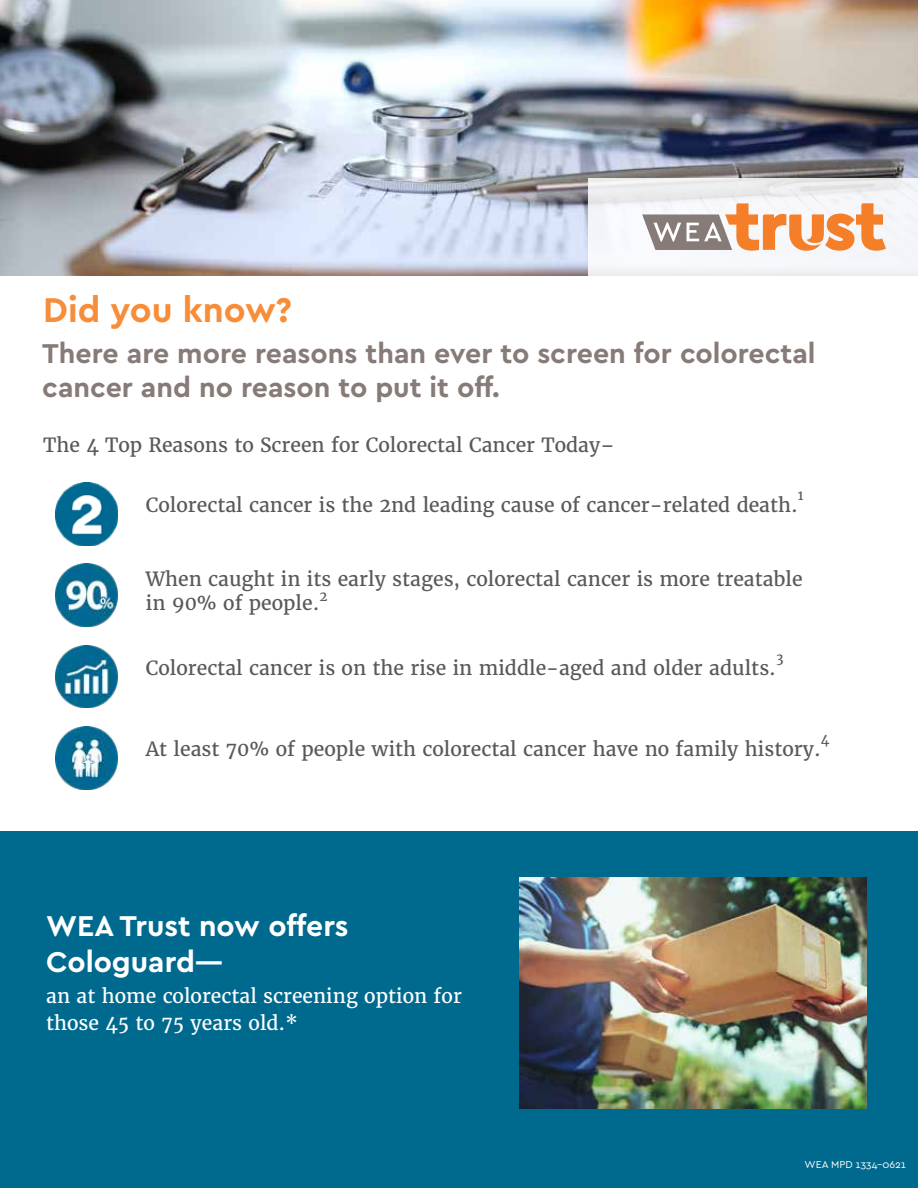
<style>
.page{position:relative;width:918px;height:1188px;background:#fff}
.page>*{position:absolute;margin:0;border:0;box-sizing:border-box;transform-origin:0 0}
.t1{font:700 36px "Cera CY";color:#f78d39}
.t2{font:700 30px/36px "Cera CY";color:#fff}
.t3{font:700 28.5px/34.2px "Cera CY";color:#877b77}
.t4{font:19.5px/24px "Merriweather";color:#58595b}
.t5{font:19.5px/27px "Merriweather";color:#fff}
.t6{font:13.5px "Merriweather";color:#58595b}
.t7{font:10.5px "Cera CY";color:#fff}
.s1{font-size:28.5px}
</style>
<div class="page">
<div style="left:0;top:832px;width:918px;height:356px;background:#006a8e"></div>
<img style="left:0;top:0;width:918px;height:275px">
<div style="left:589px;top:178px;width:329px;height:97px;background:linear-gradient(to bottom,#efeff1,#f8f9fd)"></div>
<svg style="left:642px;top:203px;width:244px;height:48px"></svg>
<img style="left:55px;top:482px;width:63px;height:63px">
<img style="left:55px;top:564px;width:63px;height:63px">
<img style="left:55px;top:645px;width:63px;height:63px">
<img style="left:55px;top:727px;width:63px;height:62px">
<img style="left:519px;top:878px;width:347px;height:231px">
<h1 class="t1" style="left:43px;top:289px;width:251px">Did you know?</h1>
<h3 class="t3" style="left:42px;top:336px;width:775px">There are more reasons than ever to screen for colorectal cancer and no reason to put it off.</h3>
<p class="t4" style="left:43px;top:433px;width:573px">The 4 Top Reasons to Screen for Colorectal Cancer Today–</p>
<p class="t4" style="left:146px;top:493px;width:654px">Colorectal cancer is the 2nd leading cause of cancer-related death.</p>
<p class="t6" style="left:798px;top:487px;width:7px">1</p>
<p class="t4" style="left:146px;top:567px;width:658px">When caught in its early stages, colorectal cancer is more treatable in 90% of people.</p>
<p class="t6" style="left:320px;top:588px;width:10px">2</p>
<p class="t4" style="left:146px;top:656px;width:632px">Colorectal cancer is on the rise in middle-aged and older adults.</p>
<p class="t6" style="left:776px;top:650px;width:9px">3</p>
<p class="t4" style="left:146px;top:738px;width:677px">At least 70% of people with colorectal cancer have no family history.</p>
<p class="t6" style="left:821px;top:731px;width:10px">4</p>
<h2 class="t2" style="left:46px;top:908px;width:304px">WEA Trust now offers<br>Cologuard<span class="s1">—</span></h2>
<p class="t5" style="left:46px;top:983px;width:417px">an at home colorectal screening option for those 45 to 75 years old.*</p>
<p class="t7" style="left:805px;top:1159px;width:103px">WEA MPD 1334-0621</p>
</div>
